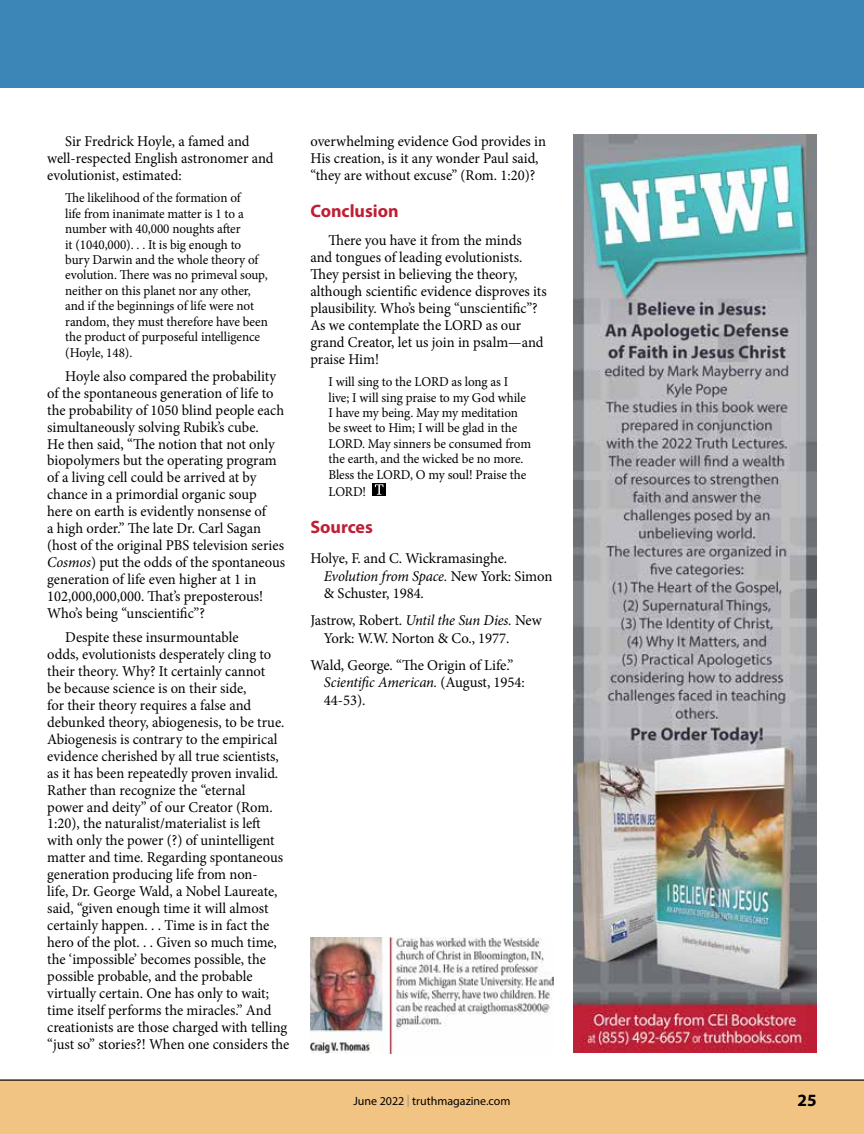
<style>
.page{position:relative;width:864px;height:1134px;background:#fff}
.page>*{position:absolute;margin:0;border:0;box-sizing:border-box;transform-origin:0 0}
.t1{font:700 18px "Myriad Pro";letter-spacing:-.005em;color:#bd2036}
.t2{font:700 17.25px "Myriad Pro";color:#000}
.t3{font:15px/17px "Minion Pro";letter-spacing:-.005em;color:#000}
.t4{font:13.5px/15.5px "Minion Pro";letter-spacing:-.005em;color:#000}
.t5{font:12px "Myriad Pro";color:#000}
.s1{font-style:italic}
.s2{color:#8a8c8e}
</style>
<div class="page">
<div style="left:0;top:0;width:864px;height:88px;background:#3c85b7"></div>
<div style="left:0;top:1080px;width:864px;height:54px;background:#f2c484"></div>
<div style="left:372px;top:483px;width:14px;height:13px;background:#000"></div>
<svg style="left:375px;top:484px;width:9px;height:11px"></svg>
<img style="left:310px;top:937px;width:244px;height:116px">
<img style="left:574px;top:135px;width:243px;height:918px">
<p class="t3" style="left:47px;top:133px;width:228px;text-indent:18px">Sir Fredrick Hoyle, a famed and well-respected English astronomer and evolutionist, estimated:</p>
<p class="t4" style="left:65px;top:190px;width:204px">The likelihood of the formation of<br>life from inanimate matter is 1 to a number with 40,000 noughts after<br>it (1040,000). . . It is big enough to bury Darwin and the whole theory of evolution. There was no primeval soup, neither on this planet nor any other, and if the beginnings of life were not random, they must therefore have been the product of purposeful intelligence (Hoyle, 148).</p>
<p class="t3" style="left:47px;top:368px;width:239px;text-indent:18px">Hoyle also compared the probability of the spontaneous generation of life to the probability of 1050 blind people each simultaneously solving Rubik’s cube.<br>He then said, “The notion that not only biopolymers but the operating program of a living cell could be arrived at by chance in a primordial organic soup here on earth is evidently nonsense of<br>a high order.” The late Dr. Carl Sagan (host of the original PBS television series <span class="s1">Cosmos</span>) put the odds of the spontaneous generation of life even higher at 1 in 102,000,000,000. That’s preposterous!<br>Who’s being “unscientific”?</p>
<p class="t3" style="left:47px;top:629px;width:244px;text-indent:18px">Despite these insurmountable<br>odds, evolutionists desperately cling to their theory. Why? It certainly cannot<br>be because science is on their side,<br>for their theory requires a false and debunked theory, abiogenesis, to be true.<br>Abiogenesis is contrary to the empirical evidence cherished by all true scientists, as it has been repeatedly proven invalid.<br>Rather than recognize the “eternal<br>power and deity” of our Creator (Rom.<br>1:20), the naturalist/materialist is left with only the power (?) of unintelligent matter and time. Regarding spontaneous generation producing life from non-<br>life, Dr. George Wald, a Nobel Laureate, said, “given enough time it will almost certainly happen. . . Time is in fact the hero of the plot. . . Given so much time, the ‘impossible’ becomes possible, the possible probable, and the probable virtually certain. One has only to wait; time itself performs the miracles.” And creationists are those charged with telling “just so” stories?! When one considers the</p>
<p class="t3" style="left:310px;top:133px;width:237px">overwhelming evidence God provides in<br>His creation, is it any wonder Paul said, “they are without excuse” (Rom. 1:20)?</p>
<p class="t1" style="left:310px;top:199px;width:90px">Conclusion</p>
<p class="t3" style="left:310px;top:232px;width:238px;text-indent:18px">There you have it from the minds and tongues of leading evolutionists.<br>They persist in believing the theory, although scientific evidence disproves its plausibility. Who’s being “unscientific”?<br>As we contemplate the LORD as our grand Creator, let us join in psalm—and praise Him!</p>
<p class="t4" style="left:329px;top:374px;width:204px">I will sing to the LORD as long as I live; I will sing praise to my God while I have my being. May my meditation be sweet to Him; I will be glad in the LORD. May sinners be consumed from the earth, and the wicked be no more.<br>Bless the LORD, O my soul! Praise the</p>
<p class="t4" style="left:329px;top:484px;width:39px">LORD!</p>
<p class="t1" style="left:310px;top:515px;width:64px">Sources</p>
<p class="t3" style="left:324px;top:550px;width:230px;text-indent:-13px">Holye, F. and C. Wickramasinghe.<br><span class="s1">Evolution from Space.</span> New York: Simon &amp; Schuster, 1984.</p>
<p class="t3" style="left:324px;top:612px;width:219px;text-indent:-13px">Jastrow, Robert. <span class="s1">Until the Sun Dies.</span> New<br>York: W.W. Norton &amp; Co., 1977.</p>
<p class="t3" style="left:324px;top:657px;width:202px;text-indent:-13px">Wald, George. “The Origin of Life.”<br><span class="s1">Scientific American.</span> (August, 1954:<br>44-53).</p>
<p class="t5" style="left:353px;top:1094px;width:159px">June 2022 <span class="s2">|</span> truthmagazine.com</p>
<p class="t2" style="left:798px;top:1089px;width:21px">25</p>
</div>
